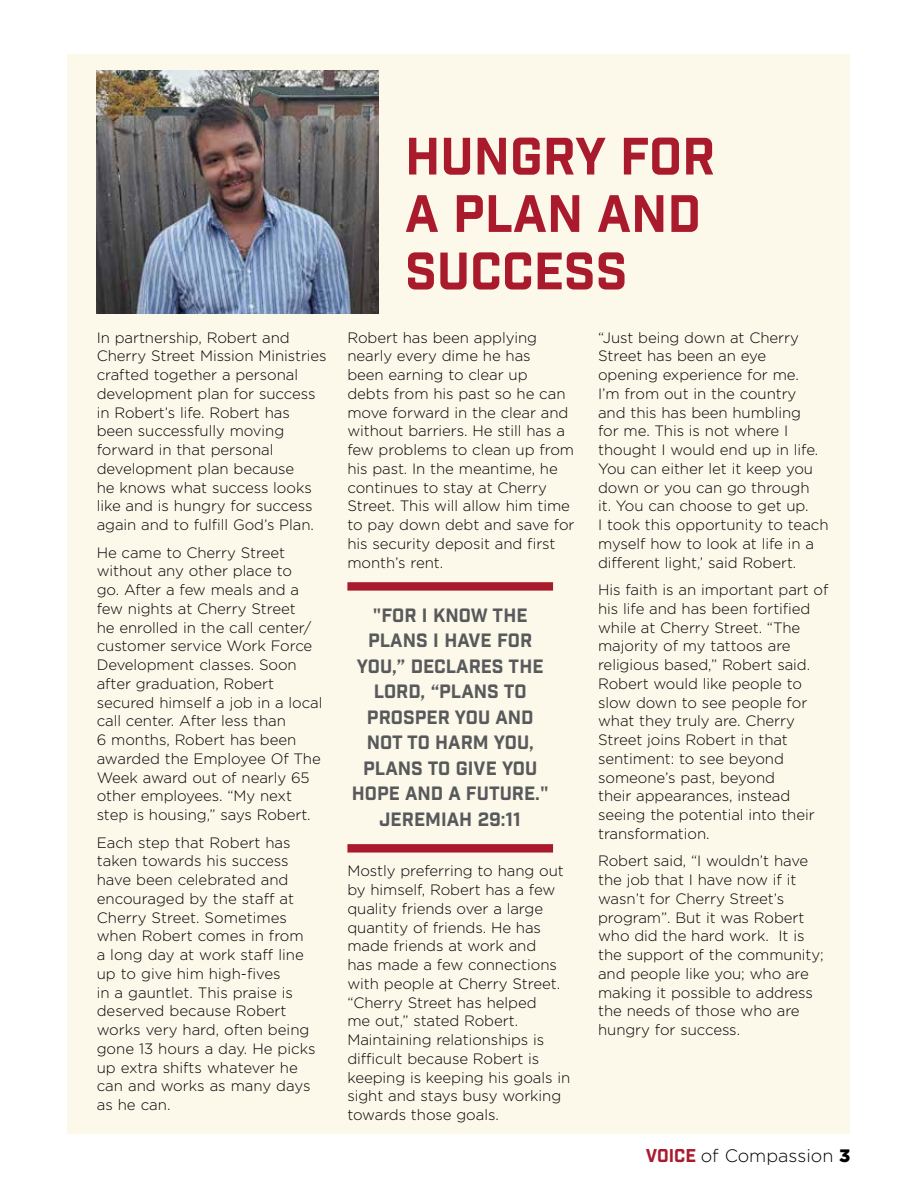
<style>
.page{position:relative;width:918px;height:1188px;background:#fff}
.page>*{position:absolute;margin:0;border:0;box-sizing:border-box;transform-origin:0 0}
.t1{font:51px/57.4px "Industry Inc Base";color:#a91a2d}
.t2{font:18.75px/25.5px "Industry Inc Base";color:#58595b;text-align:center}
.t3{font:300 18px "Gotham";color:#000}
.t4{font:300 15px/18.8px "Gotham";letter-spacing:-.005em;color:#000}
.s1{font-family:"Industry Inc Base";font-weight:400;color:#a91a2d}
.s2{font-weight:900}
</style>
<div class="page">
<div style="left:68px;top:54px;width:782px;height:1080px;background:#fcf8ea"></div>
<div style="left:347px;top:582px;width:206px;height:9px;background:#a91a2d"></div>
<div style="left:347px;top:844px;width:206px;height:9px;background:#a91a2d"></div>
<img style="left:97px;top:70px;width:281px;height:244px">
<p class="t4" style="left:97px;top:328px;width:232px">In partnership, Robert and<br>Cherry Street Mission Ministries crafted together a personal development plan for success in Robert’s life. Robert has been successfully moving forward in that personal development plan because<br>he knows what success looks like and is hungry for success again and to fulfill God’s Plan.</p>
<p class="t4" style="left:97px;top:543px;width:227px">He came to Cherry Street without any other place to<br>go. After a few meals and a few nights at Cherry Street<br>he enrolled in the call center/ customer service Work Force<br>Development classes. Soon after graduation, Robert secured himself a job in a local call center. After less than<br>6 months, Robert has been awarded the Employee Of The<br>Week award out of nearly 65 other employees. “My next step is housing,” says Robert.</p>
<p class="t4" style="left:97px;top:832px;width:220px">Each step that Robert has taken towards his success have been celebrated and encouraged by the staff at<br>Cherry Street. Sometimes when Robert comes in from a long day at work staff line up to give him high-fives<br>in a gauntlet. This praise is deserved because Robert works very hard, often being gone 13 hours a day. He picks up extra shifts whatever he can and works as many days as he can.</p>
<h1 class="t1" style="left:405px;top:130px;width:312px">HUNGRY FOR<br>A PLAN AND<br>SUCCESS</h1>
<p class="t4" style="left:347px;top:328px;width:229px">Robert has been applying nearly every dime he has<br>been earning to clear up<br>debts from his past so he can move forward in the clear and without barriers. He still has a few problems to clean up from his past. In the meantime, he continues to stay at Cherry<br>Street. This will allow him time to pay down debt and save for his security deposit and first month’s rent.</p>
<p class="t2" style="left:352px;top:603px;width:198px">"FOR I KNOW THE<br>PLANS I HAVE FOR<br>YOU,” DECLARES THE<br>LORD, “PLANS TO<br>PROSPER YOU AND<br>NOT TO HARM YOU,<br>PLANS TO GIVE YOU<br>HOPE AND A FUTURE."<br>JEREMIAH 29:11</p>
<p class="t4" style="left:347px;top:861px;width:224px">Mostly preferring to hang out by himself, Robert has a few quality friends over a large quantity of friends. He has made friends at work and<br>has made a few connections with people at Cherry Street. “Cherry Street has helped<br>me out,” stated Robert.<br>Maintaining relationships is difficult because Robert is keeping is keeping his goals in sight and stays busy working towards those goals.</p>
<p class="t4" style="left:598px;top:328px;width:232px">“Just being down at Cherry<br>Street has been an eye opening experience for me.<br>I’m from out in the country<br>and this has been humbling<br>for me. This is not where I thought I would end up in life.<br>You can either let it keep you down or you can go through<br>it. You can choose to get up.<br>I took this opportunity to teach myself how to look at life in a different light,’ said Robert.</p>
<p class="t4" style="left:598px;top:580px;width:232px">His faith is an important part of his life and has been fortified while at Cherry Street. “The majority of my tattoos are religious based,” Robert said.<br>Robert would like people to slow down to see people for what they truly are. Cherry<br>Street joins Robert in that sentiment: to see beyond someone’s past, beyond<br>their appearances, instead seeing the potential into their transformation.</p>
<p class="t4" style="left:598px;top:851px;width:227px">Robert said, “I wouldn’t have the job that I have now if it wasn’t for Cherry Street’s program”. But it was Robert who did the hard work. It is the support of the community; and people like you; who are making it possible to address the needs of those who are hungry for success.</p>
<p class="t3" style="left:646px;top:1145px;width:206px"><span class="s1">VOICE</span> of Compassion <span class="s2">3</span></p>
</div>
